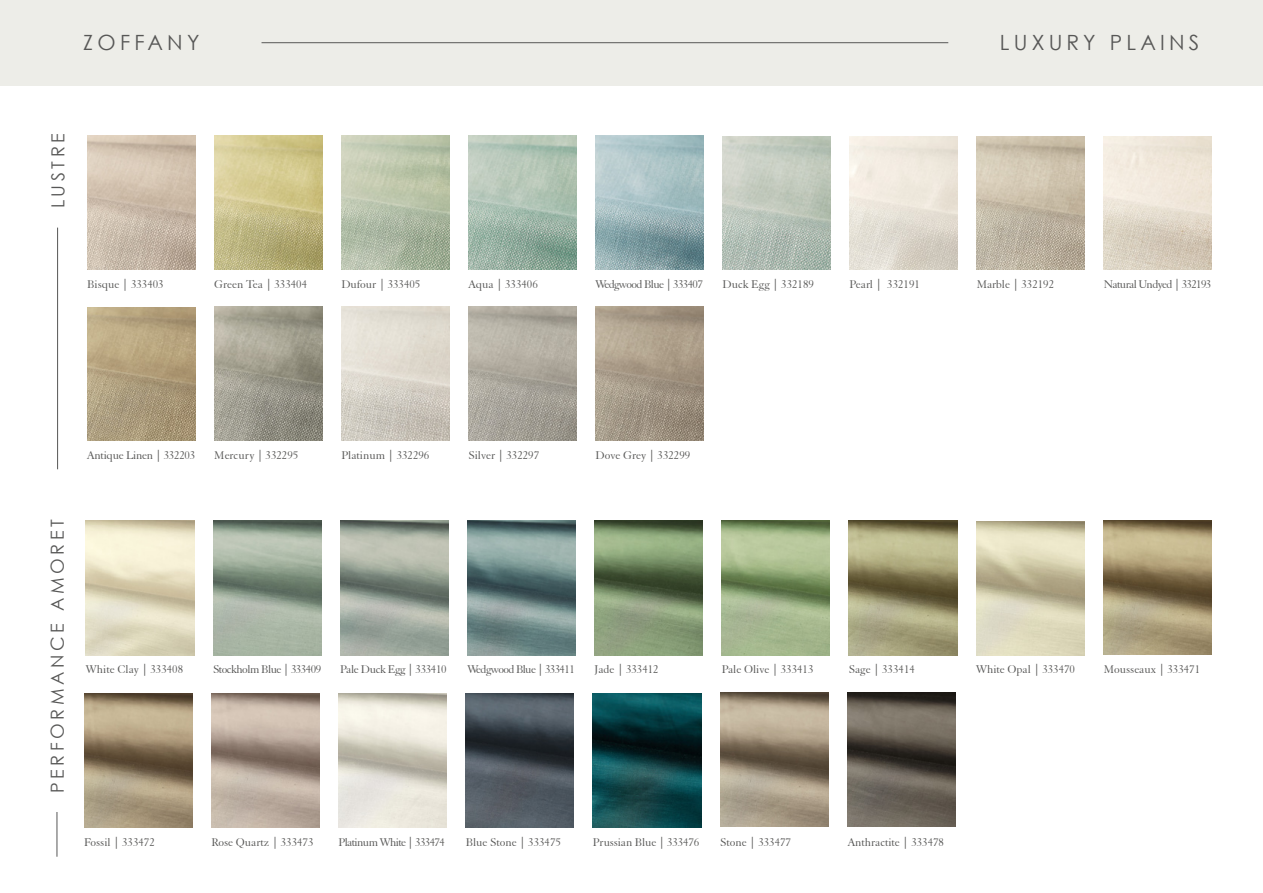
<style>
.page{position:relative;width:1263px;height:893px;background:#fff}
.page>*{position:absolute;margin:0;border:0;box-sizing:border-box;transform-origin:0 0}
.t1{font:21px "Century Gothic";letter-spacing:.2em;color:#575756}
.t2{font:18px "Century Gothic";letter-spacing:.2em;color:#575756}
.t3{font:12px "Elegant Garamond BT";color:#575756}
.t4{font:12px "Elegant Garamond BT";letter-spacing:-.05em;color:#575756}
.t5{font:12px "Elegant Garamond BT";letter-spacing:-.04em;color:#575756}
.t6{font:12px "Elegant Garamond BT";letter-spacing:-.02em;color:#575756}
.t7{font:12px "Elegant Garamond BT";letter-spacing:-.03em;color:#575756}
</style>
<div class="page">
<div style="left:1px;top:0;width:1262px;height:85px;background:#edede8"></div>
<hr style="left:261px;top:42px;width:687px;height:1px;background:#575756">
<hr style="left:57px;top:228px;width:1px;height:241px;background:#575756">
<img style="left:722px;top:136px;width:109px;height:134px">
<img style="left:850px;top:136px;width:108px;height:134px">
<img style="left:977px;top:136px;width:108px;height:134px">
<img style="left:1104px;top:136px;width:108px;height:134px">
<img style="left:87px;top:308px;width:108px;height:133px">
<img style="left:595px;top:136px;width:109px;height:133px">
<img style="left:87px;top:136px;width:108px;height:133px">
<img style="left:214px;top:136px;width:108px;height:133px">
<img style="left:341px;top:136px;width:109px;height:133px">
<img style="left:468px;top:136px;width:109px;height:133px">
<img style="left:214px;top:307px;width:108px;height:134px">
<img style="left:341px;top:307px;width:109px;height:134px">
<img style="left:468px;top:307px;width:109px;height:134px">
<img style="left:595px;top:307px;width:109px;height:134px">
<img style="left:211px;top:694px;width:109px;height:134px">
<img style="left:213px;top:521px;width:108px;height:134px">
<img style="left:340px;top:521px;width:108px;height:134px">
<img style="left:466px;top:694px;width:108px;height:134px">
<img style="left:467px;top:521px;width:109px;height:134px">
<img style="left:593px;top:694px;width:108px;height:134px">
<img style="left:594px;top:521px;width:109px;height:134px">
<img style="left:720px;top:693px;width:108px;height:134px">
<img style="left:848px;top:693px;width:108px;height:134px">
<img style="left:84px;top:694px;width:108px;height:134px">
<img style="left:722px;top:521px;width:108px;height:134px">
<img style="left:849px;top:521px;width:108px;height:134px">
<img style="left:976px;top:521px;width:108px;height:135px">
<img style="left:1104px;top:520px;width:108px;height:135px">
<hr style="left:57px;top:812px;width:1px;height:45px;background:#575756">
<h1 class="t1" style="left:83px;top:30px;width:118px">ZOFFANY</h1>
<h1 class="t1" style="left:1000px;top:30px;width:201px">LUXURY PLAINS</h1>
<h2 class="t2" style="left:47px;top:208px;width:77px;rotate:-90deg">LUSTRE</h2>
<p class="t3" style="left:87px;top:277px;width:78px">Bisque | 333403</p>
<p class="t3" style="left:468px;top:277px;width:71px">Aqua | 333406</p>
<p class="t4" style="left:595px;top:277px;width:109px">Wedgwood Blue | 333407</p>
<p class="t3" style="left:977px;top:277px;width:79px">Marble | 332192</p>
<p class="t3" style="left:214px;top:277px;width:94px">Green Tea | 333404</p>
<p class="t3" style="left:341px;top:277px;width:81px">Dufour | 333405</p>
<p class="t3" style="left:722px;top:277px;width:93px">Duck Egg | 332189</p>
<p class="t3" style="left:850px;top:277px;width:72px">Pearl | 332191</p>
<p class="t4" style="left:1104px;top:277px;width:109px">Natural Undyed | 332193</p>
<p class="t6" style="left:87px;top:448px;width:109px">Antique Linen | 332203</p>
<p class="t3" style="left:214px;top:448px;width:85px">Mercury | 332295</p>
<p class="t3" style="left:341px;top:448px;width:89px">Platinum | 332296</p>
<p class="t3" style="left:468px;top:448px;width:72px">Silver | 332297</p>
<p class="t3" style="left:595px;top:448px;width:96px">Dove Grey | 332299</p>
<h2 class="t2" style="left:46px;top:793px;width:275px;rotate:-90deg">PERFORMANCE AMORET</h2>
<p class="t3" style="left:86px;top:662px;width:99px">White Clay | 333408</p>
<p class="t3" style="left:849px;top:662px;width:68px">Sage | 333414</p>
<p class="t5" style="left:213px;top:662px;width:110px">Stockholm Blue | 333409</p>
<p class="t3" style="left:976px;top:662px;width:100px">White Opal | 333470</p>
<p class="t7" style="left:340px;top:662px;width:108px">Pale Duck Egg | 333410</p>
<p class="t3" style="left:1104px;top:662px;width:98px">Mousseaux | 333471</p>
<p class="t4" style="left:467px;top:662px;width:109px">Wedgwood Blue | 333411</p>
<p class="t3" style="left:594px;top:662px;width:66px">Jade | 333412</p>
<p class="t3" style="left:722px;top:662px;width:93px">Pale Olive | 333413</p>
<p class="t3" style="left:84px;top:835px;width:72px">Fossil | 333472</p>
<p class="t3" style="left:720px;top:835px;width:72px">Stone | 333477</p>
<p class="t3" style="left:848px;top:835px;width:98px">Anthractite | 333478</p>
<p class="t3" style="left:211px;top:835px;width:104px">Rose Quartz | 333473</p>
<p class="t4" style="left:338px;top:835px;width:108px">Platinum White | 333474</p>
<p class="t3" style="left:466px;top:835px;width:97px">Blue Stone | 333475</p>
<p class="t3" style="left:593px;top:835px;width:108px">Prussian Blue | 333476</p>
</div>
